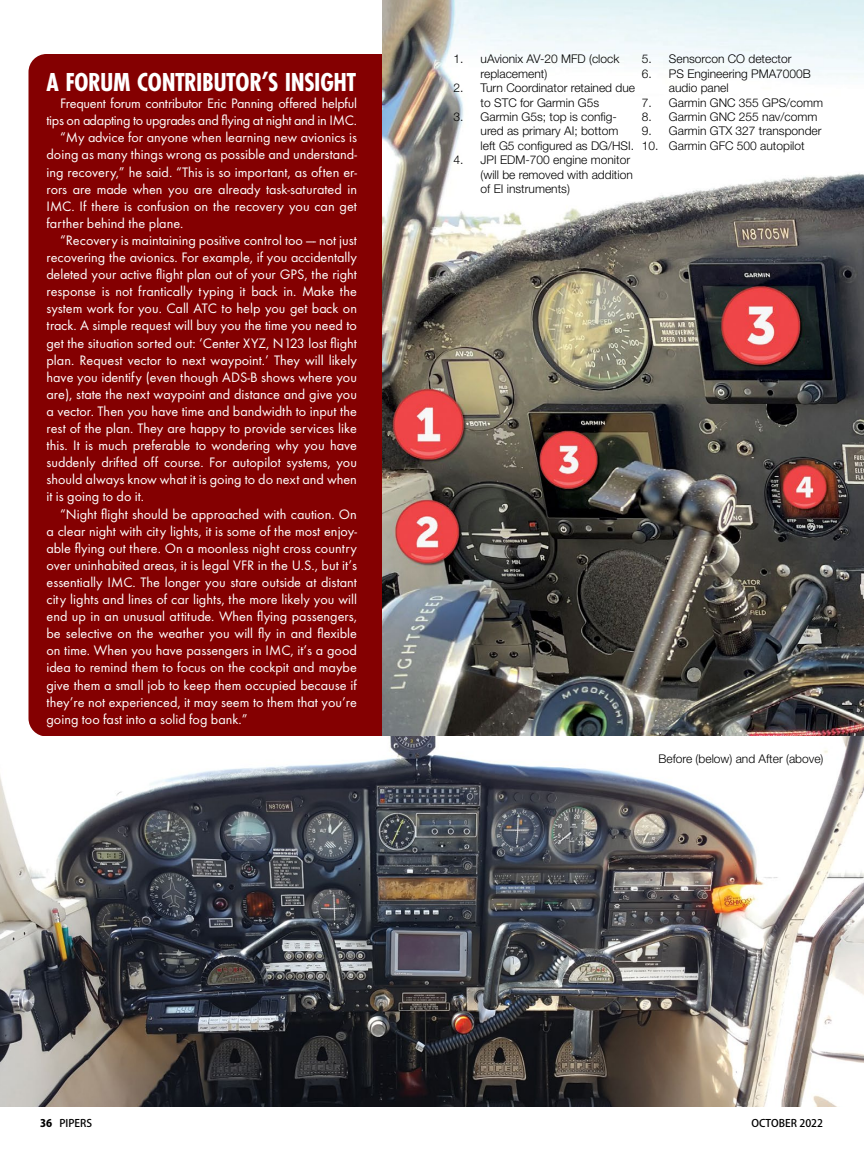
<style>
.page{position:relative;width:864px;height:1161px;background:#fff}
.page>*{position:absolute;margin:0;border:0;box-sizing:border-box;transform-origin:0 0}
.Table_Title_Header{font:27px "Futura Bold Condensed DTC";letter-spacing:-.02em;color:#fff}
.table_copy{font:14.25px/17.1px "Futura Book DTC";color:#fff;text-align:justify}
.table_copy-2{font:14.25px/17.1px "Futura Book DTC";letter-spacing:-.02em;color:#fff;text-align:right}
.t1{font:300 12px/14.4px "Helvetica Neue";color:#000}
.t2{font:500 10.5px "Koz Go Pro";color:#000}
.s1{font-weight:800}
</style>
<div class="page">
<div style="left:28px;top:54px;width:378px;height:682px;background:#840001;border-radius:18px"></div>
<img style="left:383px;top:0;width:481px;height:736px">
<img style="left:0;top:736px;width:864px;height:371px">
<p class="Table_Title_Header" style="left:46px;top:66px;width:311px">A FORUM CONTRIBUTOR’S INSIGHT</p>
<p class="table_copy-2" style="left:46px;top:95px;width:312px">Frequent forum contributor Eric Panning offered helpful tips on adapting to upgrades and flying at night and in IMC.</p>
<p class="table_copy" style="left:46px;top:129px;width:312px;text-indent:14px">“My advice for anyone when learning new avionics is doing as many things wrong as possible and understand&shy;ing recovery,” he said. “This is so important, as often er&shy;rors are made when you are already task-saturated in IMC. If there is confusion on the recovery you can get farther behind the plane.</p>
<p class="table_copy" style="left:46px;top:232px;width:312px;text-indent:14px">“Recovery is maintaining positive control too —- not just recovering the avionics. For example, if you accidentally deleted your active flight plan out of your GPS, the right response is not frantically typing it back in. Make the system work for you. Call ATC to help you get back on track. A simple request will buy you the time you need to get the situation sorted out: ‘Center XYZ, N123 lost flight plan. Request vector to next waypoint.’ They will likely have you identify (even though ADS-B shows where you are), state the next waypoint and distance and give you a vector. Then you have time and bandwidth to input the rest of the plan. They are happy to provide services like this. It is much preferable to wondering why you have suddenly drifted off course. For autopilot systems, you should always know what it is going to do next and when it is going to do it.</p>
<p class="table_copy" style="left:46px;top:505px;width:312px;text-indent:14px">“Night flight should be approached with caution. On a clear night with city lights, it is some of the most enjoy&shy;able flying out there. On a moonless night cross country over uninhabited areas, it is legal VFR in the U.S., but it’s essentially IMC. The longer you stare outside at distant city lights and lines of car lights, the more likely you will end up in an unusual attitude. When flying passengers, be selective on the weather you will fly in and flexible on time. When you have passengers in IMC, it’s a good idea to remind them to focus on the cockpit and maybe give them a small job to keep them occupied because if they’re not experienced, it may seem to them that you’re going too fast into a solid fog bank.”</p>
<p class="t1" style="left:481px;top:52px;width:140px;text-indent:-27px">1. uAvionix AV-20 MFD (clock replacement)</p>
<p class="t1" style="left:481px;top:81px;width:156px;text-indent:-27px">2. Turn Coordinator retained due to STC for Garmin G5s</p>
<p class="t1" style="left:481px;top:109px;width:155px;text-indent:-27px">3. Garmin G5s; top is config&shy;ured as primary AI; bottom left G5 configured as DG/HSI.</p>
<p class="t1" style="left:481px;top:153px;width:154px;text-indent:-27px">4. JPI EDM-700 engine monitor (will be removed with addition of EI instruments)</p>
<p class="t1" style="left:642px;top:52px;width:151px">5. Sensorcon CO detector</p>
<p class="t1" style="left:669px;top:66px;width:144px;text-indent:-27px">6. PS Engineering PMA7000B audio panel</p>
<p class="t1" style="left:642px;top:95px;width:183px">7. Garmin GNC 355 GPS/comm</p>
<p class="t1" style="left:642px;top:109px;width:177px">8. Garmin GNC 255 nav/comm</p>
<p class="t1" style="left:642px;top:124px;width:181px">9. Garmin GTX 327 transponder</p>
<p class="t1" style="left:642px;top:138px;width:164px">10. Garmin GFC 500 autopilot</p>
<p class="t1" style="left:659px;top:751px;width:166px">Before (below) and After (above)</p>
<p class="t2" style="left:40px;top:1116px;width:54px"><span class="s1">36</span> PIPERS</p>
<p class="t2" style="left:752px;top:1116px;width:73px">OCTOBER 2022</p>
</div>
